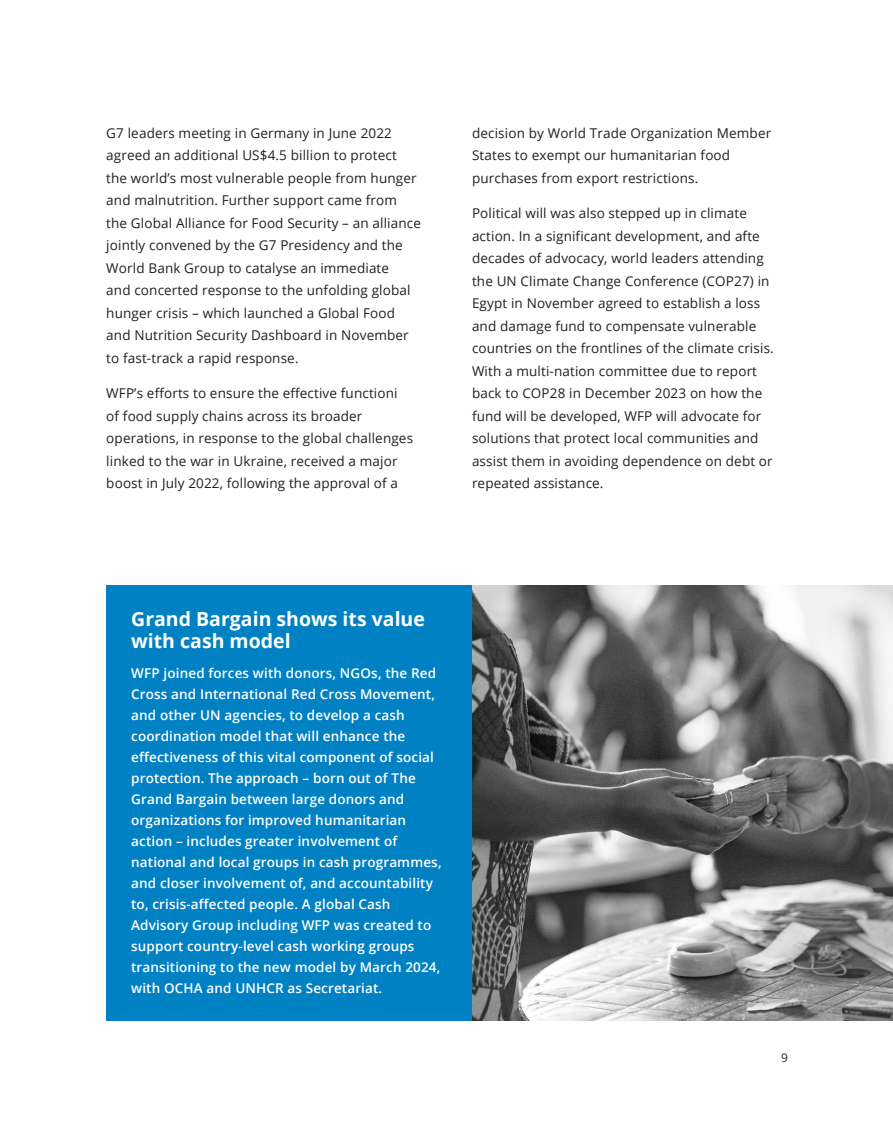
<style>
.page{position:relative;width:893px;height:1127px;background:#fff}
.page>*{position:absolute;margin:0;border:0;box-sizing:border-box;transform-origin:0 0}
.t1{font:700 19.5px/22.5px "Open Sans";color:#fff}
.t2{font:13.5px/22.5px "Open Sans";letter-spacing:.01em;color:#231f20}
.t3{font:600 13.5px/21px "Open Sans";letter-spacing:.01em;color:#fff}
.t4{font:12px "Open Sans";color:#231f20}
</style>
<div class="page">
<img style="left:472px;top:585px;width:421px;height:435px">
<div style="left:106px;top:585px;width:366px;height:435px;background:#0081c4"></div>
<p class="t2" style="left:106px;top:121px;width:316px">G7 leaders meeting in Germany in June 2022 agreed an additional US$4.5 billion to protect the world’s most vulnerable people from hunger and malnutrition. Further support came from the Global Alliance for Food Security – an alliance jointly convened by the G7 Presidency and the World Bank Group to catalyse an immediate<br>and concerted response to the unfolding global hunger crisis – which launched a Global Food and Nutrition Security Dashboard in November to fast-track a rapid response.</p>
<p class="t2" style="left:106px;top:382px;width:308px">WFP’s efforts to ensure the effective functioni of food supply chains across its broader operations, in response to the global challenges linked to the war in Ukraine, received a major boost in July 2022, following the approval of a</p>
<p class="t2" style="left:472px;top:121px;width:301px">decision by World Trade Organization Member<br>States to exempt our humanitarian food purchases from export restrictions.</p>
<p class="t2" style="left:472px;top:202px;width:303px">Political will was also stepped up in climate action. In a significant development, and afte decades of advocacy, world leaders attending the UN Climate Change Conference (COP27) in Egypt in November agreed to establish a loss and damage fund to compensate vulnerable countries on the frontlines of the climate crisis.<br>With a multi-nation committee due to report back to COP28 in December 2023 on how the fund will be developed, WFP will advocate for solutions that protect local communities and assist them in avoiding dependence on debt or repeated assistance.</p>
<h1 class="t1" style="left:131px;top:607px;width:295px">Grand Bargain shows its value with cash model</h1>
<p class="t3" style="left:131px;top:662px;width:312px">WFP joined forces with donors, NGOs, the Red Cross and International Red Cross Movement, and other UN agencies, to develop a cash coordination model that will enhance the effectiveness of this vital component of social protection. The approach – born out of The Grand Bargain between large donors and organizations for improved humanitarian action – includes greater involvement of national and local groups in cash programmes, and closer involvement of, and accountability to, crisis-affected people. A global Cash Advisory Group including WFP was created to support country-level cash working groups transitioning to the new model by March 2024, with OCHA and UNHCR as Secretariat.</p>
<p class="t4" style="left:781px;top:1049px;width:8px">9</p>
</div>
